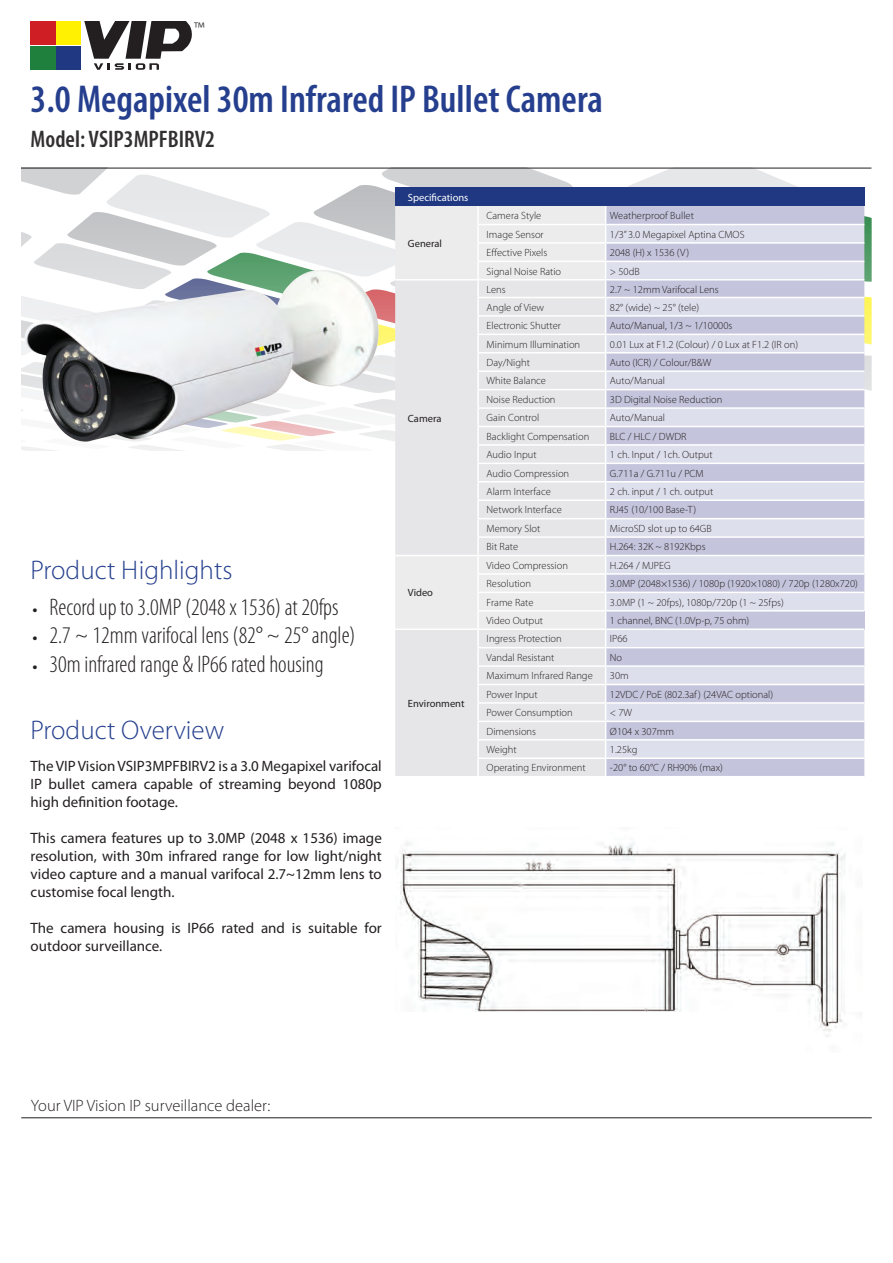
<style>
.page{position:relative;width:893px;height:1263px;background:#fff}
.page>*{position:absolute;margin:0;border:0;box-sizing:border-box;transform-origin:0 0}
.t1{font:600 condensed 39px "Myriad Pro";color:#253f8e}
.t2{font:300 27px "Myriad Pro";color:#253f8e}
.t3{font:300 condensed 24px "Myriad Pro";color:#231f20}
.t4{font:600 condensed 24px "Myriad Pro";color:#312f30}
.t5{font:300 18.6px "Myriad Pro";color:#231f20}
.t6{font:300 16.5px "Myriad Pro";color:#231f20}
.t7{font:15px/18px "Myriad Pro";color:#231f20}
.t8{font:300 10.5px "Myriad Pro";color:#231f20}
.t9{font:10.5px "Myriad Pro";color:#231f20}
.t10{font:10.5px "Myriad Pro";color:#fff}
.s1{font-weight:400;font-stretch:normal;font-size:18px}
</style>
<div class="page">
<hr style="left:21px;top:1117px;width:851px;height:1px;background:#231f20">
<img style="left:395px;top:843px;width:450px;height:194px">
<svg style="left:21px;top:169px;width:850px;height:607px"></svg>
<img style="left:21px;top:266px;width:361px;height:181px">
<svg style="left:84px;top:21px;width:108px;height:49px"></svg>
<div style="left:31px;top:21px;width:25px;height:24px;background:#d01e25"></div>
<div style="left:31px;top:46px;width:25px;height:24px;background:#1f7f3d"></div>
<div style="left:57px;top:21px;width:24px;height:24px;background:#fff101"></div>
<div style="left:57px;top:46px;width:24px;height:24px;background:#203882"></div>
<hr style="left:21px;top:168px;width:850px;height:1px;background:#231f20">
<h3 class="t5" style="left:193px;top:17px;width:13px">™</h3>
<h1 class="t1" style="left:31px;top:75px;width:574px">3.0 Megapixel 30m Infrared IP Bullet Camera</h1>
<h3 class="t4" style="left:31px;top:124px;width:186px">Model: VSIP3MPFBIRV2</h3>
<h2 class="t2" style="left:31px;top:553px;width:203px">Product Highlights</h2>
<h3 class="t3" style="left:32px;top:592px;width:308px"><span class="s1">•</span> Record up to 3.0MP (2048 x 1536) at 20fps</h3>
<h3 class="t3" style="left:32px;top:621px;width:325px"><span class="s1">•</span> 2.7 ~ 12mm varifocal lens (82° ~ 25° angle)</h3>
<h3 class="t3" style="left:32px;top:650px;width:293px"><span class="s1">•</span> 30m infrared range &amp; IP66 rated housing</h3>
<h2 class="t2" style="left:31px;top:713px;width:195px">Product Overview</h2>
<p class="t10" style="left:408px;top:191px;width:62px">Specifications</p>
<p class="t9" style="left:408px;top:237px;width:36px">General</p>
<p class="t9" style="left:408px;top:412px;width:35px">Camera</p>
<p class="t9" style="left:408px;top:586px;width:27px">Video</p>
<p class="t9" style="left:408px;top:697px;width:58px">Environment</p>
<p class="t8" style="left:487px;top:209px;width:56px">Camera Style</p>
<p class="t8" style="left:610px;top:209px;width:86px">Weatherproof Bullet</p>
<p class="t8" style="left:487px;top:228px;width:59px">Image Sensor</p>
<p class="t8" style="left:610px;top:228px;width:136px">1/3” 3.0 Megapixel Aptina CMOS</p>
<p class="t8" style="left:487px;top:246px;width:62px">Effective Pixels</p>
<p class="t8" style="left:610px;top:246px;width:81px">2048 (H) x 1536 (V)</p>
<p class="t8" style="left:487px;top:265px;width:76px">Signal Noise Ratio</p>
<p class="t8" style="left:610px;top:265px;width:31px">&gt; 50dB</p>
<p class="t8" style="left:487px;top:283px;width:21px">Lens</p>
<p class="t8" style="left:610px;top:283px;width:110px">2.7 ~ 12mm Varifocal Lens</p>
<p class="t8" style="left:487px;top:301px;width:59px">Angle of View</p>
<p class="t8" style="left:610px;top:301px;width:91px">82° (wide) ~ 25° (tele)</p>
<p class="t8" style="left:487px;top:319px;width:76px">Electronic Shutter</p>
<p class="t8" style="left:610px;top:319px;width:124px">Auto/Manual, 1/3 ~ 1/10000s</p>
<p class="t8" style="left:487px;top:338px;width:95px">Minimum Illumination</p>
<p class="t8" style="left:610px;top:338px;width:190px">0.01 Lux at F1.2 (Colour) / 0 Lux at F1.2 (IR on)</p>
<p class="t8" style="left:487px;top:356px;width:45px">Day/Night</p>
<p class="t8" style="left:610px;top:356px;width:103px">Auto (ICR) / Colour/B&amp;W</p>
<p class="t8" style="left:487px;top:374px;width:61px">White Balance</p>
<p class="t8" style="left:610px;top:374px;width:57px">Auto/Manual</p>
<p class="t8" style="left:487px;top:393px;width:70px">Noise Reduction</p>
<p class="t8" style="left:610px;top:393px;width:114px">3D Digital Noise Reduction</p>
<p class="t8" style="left:487px;top:411px;width:54px">Gain Control</p>
<p class="t8" style="left:610px;top:411px;width:57px">Auto/Manual</p>
<p class="t8" style="left:487px;top:430px;width:104px">Backlight Compensation</p>
<p class="t8" style="left:610px;top:430px;width:78px">BLC / HLC / DWDR</p>
<p class="t8" style="left:487px;top:448px;width:52px">Audio Input</p>
<p class="t8" style="left:610px;top:448px;width:104px">1 ch. Input / 1ch. Output</p>
<p class="t8" style="left:487px;top:467px;width:84px">Audio Compression</p>
<p class="t8" style="left:610px;top:467px;width:95px">G.711a / G.711u / PCM</p>
<p class="t8" style="left:487px;top:485px;width:66px">Alarm Interface</p>
<p class="t8" style="left:610px;top:485px;width:105px">2 ch. input / 1 ch. output</p>
<p class="t8" style="left:487px;top:503px;width:77px">Network Interface</p>
<p class="t8" style="left:610px;top:503px;width:88px">RJ45 (10/100 Base-T)</p>
<p class="t8" style="left:487px;top:522px;width:55px">Memory Slot</p>
<p class="t8" style="left:610px;top:522px;width:103px">MicroSD slot up to 64GB</p>
<p class="t8" style="left:487px;top:540px;width:33px">Bit Rate</p>
<p class="t8" style="left:610px;top:540px;width:97px">H.264: 32K ~ 8192Kbps</p>
<p class="t8" style="left:487px;top:559px;width:83px">Video Compression</p>
<p class="t8" style="left:610px;top:559px;width:62px">H.264 / MJPEG</p>
<p class="t8" style="left:487px;top:577px;width:46px">Resolution</p>
<p class="t8" style="left:610px;top:577px;width:250px">3.0MP (2048×1536) / 1080p (1920×1080) / 720p (1280x720)</p>
<p class="t8" style="left:487px;top:596px;width:48px">Frame Rate</p>
<p class="t8" style="left:610px;top:596px;width:175px">3.0MP (1 ~ 20fps), 1080p/720p (1 ~ 25fps)</p>
<p class="t8" style="left:487px;top:614px;width:58px">Video Output</p>
<p class="t8" style="left:610px;top:614px;width:141px">1 channel, BNC (1.0Vp-p, 75 ohm)</p>
<p class="t8" style="left:487px;top:632px;width:77px">Ingress Protection</p>
<p class="t8" style="left:610px;top:632px;width:19px">IP66</p>
<p class="t8" style="left:487px;top:651px;width:69px">Vandal Resistant</p>
<p class="t8" style="left:610px;top:651px;width:14px">No</p>
<p class="t8" style="left:487px;top:669px;width:108px">Maximum Infrared Range</p>
<p class="t8" style="left:610px;top:669px;width:20px">30m</p>
<p class="t8" style="left:487px;top:688px;width:53px">Power Input</p>
<p class="t8" style="left:610px;top:688px;width:165px">12VDC / PoE (802.3af ) (24VAC optional)</p>
<p class="t8" style="left:487px;top:706px;width:88px">Power Consumption</p>
<p class="t8" style="left:610px;top:706px;width:24px">&lt; 7W</p>
<p class="t8" style="left:487px;top:725px;width:51px">Dimensions</p>
<p class="t8" style="left:610px;top:725px;width:66px">Ø104 x 307mm</p>
<p class="t8" style="left:487px;top:743px;width:32px">Weight</p>
<p class="t8" style="left:610px;top:743px;width:29px">1.25kg</p>
<h3 class="t7" style="left:31px;top:757px;width:353px">The VIP Vision VSIP3MPFBIRV2 is a 3.0 Megapixel varifocal</h3>
<p class="t8" style="left:487px;top:761px;width:100px">Operating Environment</p>
<p class="t8" style="left:610px;top:761px;width:115px">-20° to 60°C / RH90% (max)</p>
<h3 class="t7" style="left:31px;top:775px;width:353px">IP bullet camera capable of streaming beyond 1080p high definition footage.</h3>
<h3 class="t7" style="left:31px;top:829px;width:353px;text-align:justify">This camera features up to 3.0MP (2048 x 1536) image resolution, with 30m infrared range for low light/night video capture and a manual varifocal 2.7~12mm lens to customise focal length.</h3>
<h3 class="t7" style="left:31px;top:919px;width:353px">The camera housing is IP66 rated and is suitable for outdoor surveillance.</h3>
<h3 class="t6" style="left:31px;top:1095px;width:241px">Your VIP Vision IP surveillance dealer:</h3>
</div>
